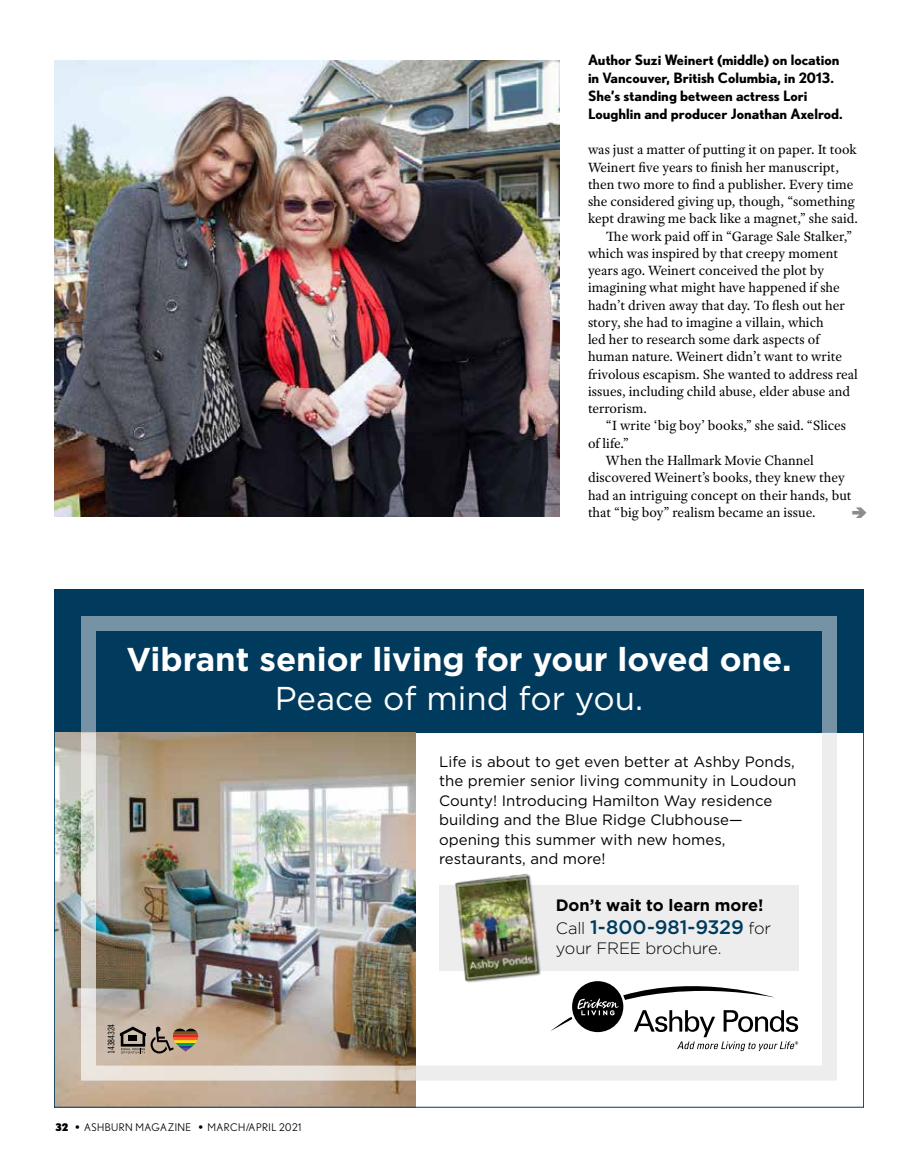
<style>
.page{position:relative;width:918px;height:1175px;background:#fff}
.page>*{position:absolute;margin:0;border:0;box-sizing:border-box;transform-origin:0 0}
.t1{font:700 33px "Gotham";color:#fff}
.t2{font:33px "Gotham";color:#fff}
.t3{font:500 19.5px "Gotham";letter-spacing:-.01em;color:#003a5d}
.t4{font:700 16.5px "Gotham";letter-spacing:-.005em;color:#000}
.t5{font:300 16.5px "Gotham";letter-spacing:-.01em;color:#000}
.t6{font:15px/19.5px "Gotham";color:#000}
.t7{font:14.25px "Adobe Text Pro";color:#000}
.t8{font:700 14.25px/18px "Nobel";color:#000}
.t9{font:10.5px "Nobel";letter-spacing:.04em;color:#000}
.t10{font:9px "Trade Gothic LT Std Cn 18";letter-spacing:-.03em;color:#000}
.s1{font-weight:900}
.s2{font-weight:700}
.s3{font-weight:300;font-size:16.5px;color:#000}
</style>
<div class="page">
<div style="left:54px;top:589px;width:810px;height:143px;background:#003a5d"></div>
<img style="left:56px;top:732px;width:360px;height:373px">
<svg style="left:401px;top:732px;width:443px;height:356px"></svg>
<img style="left:80px;top:732px;width:337px;height:350px">
<svg style="left:120px;top:1026px;width:78px;height:27px;background:#97816b"></svg>
<svg style="left:81px;top:616px;width:756px;height:118px"></svg>
<svg style="left:550px;top:981px;width:248px;height:70px"></svg>
<img style="left:54px;top:61px;width:505px;height:455px">
<p class="t8" style="left:588px;top:51px;width:256px">Author Suzi Weinert (middle) on location in Vancouver, British Columbia, in 2013.<br>She’s standing between actress Lori Loughlin and producer Jonathan Axelrod.</p>
<p class="t7" style="left:588px;top:141px;width:270px">was just a matter of putting it on paper. It took</p>
<p class="t7" style="left:588px;top:158px;width:253px">Weinert five years to finish her manuscript,</p>
<p class="t7" style="left:588px;top:175px;width:267px">then two more to find a publisher. Every time</p>
<p class="t7" style="left:588px;top:192px;width:268px">she considered giving up, though, “something</p>
<p class="t7" style="left:588px;top:210px;width:271px">kept drawing me back like a magnet,” she said.</p>
<p class="t7" style="left:606px;top:227px;width:248px">The work paid off in “Garage Sale Stalker,”</p>
<p class="t7" style="left:588px;top:244px;width:252px">which was inspired by that creepy moment</p>
<p class="t7" style="left:588px;top:261px;width:238px">years ago. Weinert conceived the plot by</p>
<p class="t7" style="left:588px;top:279px;width:253px">imagining what might have happened if she</p>
<p class="t7" style="left:588px;top:296px;width:258px">hadn’t driven away that day. To flesh out her</p>
<p class="t7" style="left:588px;top:313px;width:237px">story, she had to imagine a villain, which</p>
<p class="t7" style="left:588px;top:330px;width:233px">led her to research some dark aspects of</p>
<p class="t7" style="left:588px;top:348px;width:255px">human nature. Weinert didn’t want to write</p>
<p class="t7" style="left:588px;top:365px;width:271px">frivolous escapism. She wanted to address real</p>
<p class="t7" style="left:588px;top:382px;width:264px">issues, including child abuse, elder abuse and</p>
<p class="t7" style="left:588px;top:399px;width:61px">terrorism.</p>
<p class="t7" style="left:606px;top:417px;width:242px">“I write ‘big boy’ books,” she said. “Slices</p>
<p class="t7" style="left:588px;top:434px;width:42px">of life.”</p>
<p class="t7" style="left:606px;top:451px;width:209px">When the Hallmark Movie Channel</p>
<p class="t7" style="left:588px;top:468px;width:258px">discovered Weinert’s books, they knew they</p>
<p class="t7" style="left:588px;top:486px;width:265px">had an intriguing concept on their hands, but</p>
<p class="t7" style="left:588px;top:503px;width:229px">that “big boy” realism became an issue.</p>
<h1 class="t1" style="left:126px;top:637px;width:667px">Vibrant senior living for your loved one.</h1>
<h1 class="t2" style="left:275px;top:677px;width:370px">Peace of mind for you.</h1>
<p class="t10" style="left:106px;top:1053px;width:31px;rotate:-90deg">14384324</p>
<p class="t9" style="left:56px;top:1121px;width:247px"><span class="s1">32</span> <span class="s2">•</span> ASHBURN MAGAZINE <span class="s2">•</span> MARCH/APRIL 2021</p>
<p class="t6" style="left:439px;top:751px;width:359px">Life is about to get even better at Ashby Ponds, the premier senior living community in Loudoun County! Introducing Hamilton Way residence building and the Blue Ridge Clubhouse— opening this summer with new homes, restaurants, and more!</p>
<p class="t4" style="left:556px;top:894px;width:209px">Don’t wait to learn more!</p>
<h2 class="t3" style="left:556px;top:914px;width:217px"><span class="s3">Call</span> 1-800-981-9329 <span class="s3">for</span></h2>
<p class="t5" style="left:556px;top:938px;width:167px">your FREE brochure.</p>
</div>
